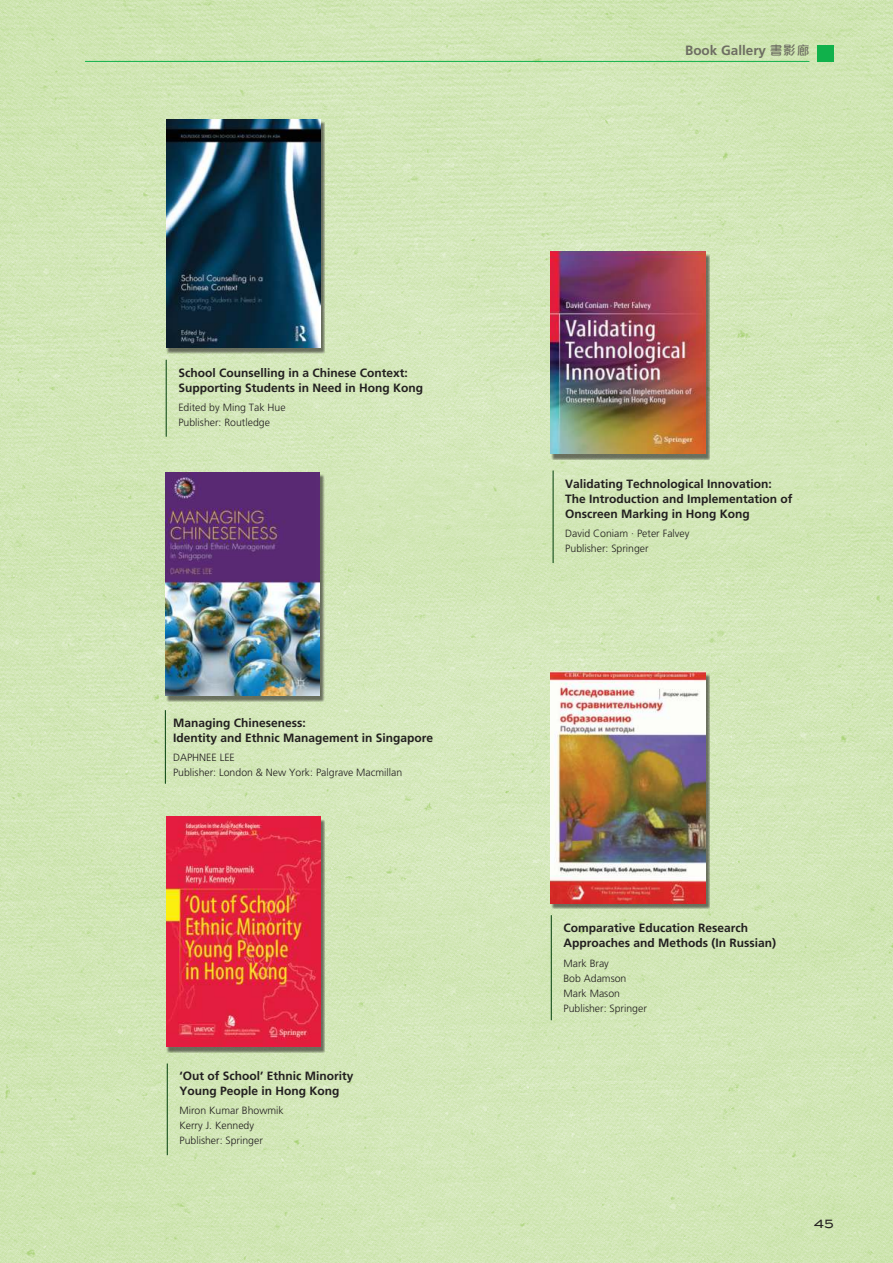
<style>
.page{position:relative;width:893px;height:1263px;background:#fff}
.page>*{position:absolute;margin:0;border:0;box-sizing:border-box;transform-origin:0 0}
.t1{font:15px "Sweet Sans Pro";color:#221f1f}
.t2{font:700 13.5px "Frutiger";color:#6d6d62}
.t3{font:700 12px/15px "Frutiger";color:#221f1f}
.t4{font:300 10.5px/15px "Frutiger";color:#221f1f}
.s1{font-family:"M Elle HK";font-weight:500;font-size:12.75px}
</style>
<div class="page">
<img style="left:0;top:0;width:893px;height:1263px">
<div style="left:167px;top:121px;width:158px;height:232px;background:#221f1f;opacity:.6"></div>
<img style="left:166px;top:119px;width:155px;height:228px">
<hr style="left:166px;top:360px;width:1px;height:77px;background:#003e0a">
<div style="left:166px;top:474px;width:158px;height:228px;background:#221f1f;opacity:.6"></div>
<img style="left:165px;top:472px;width:155px;height:223px">
<hr style="left:165px;top:710px;width:1px;height:74px;background:#003e0a">
<div style="left:551px;top:254px;width:159px;height:206px;background:#221f1f;opacity:.6"></div>
<img style="left:551px;top:252px;width:154px;height:202px">
<hr style="left:553px;top:470px;width:1px;height:93px;background:#003e0a">
<div style="left:817px;top:46px;width:16px;height:16px;background:#10b14b"></div>
<hr style="left:85px;top:61px;width:724px;height:1px;background:#10b14b">
<div style="left:167px;top:819px;width:158px;height:234px;background:#221f1f;opacity:.6"></div>
<img style="left:166px;top:817px;width:155px;height:230px">
<hr style="left:167px;top:1063px;width:1px;height:92px;background:#003e0a">
<hr style="left:551px;top:915px;width:1px;height:105px;background:#003e0a">
<div style="left:551px;top:674px;width:159px;height:235px;background:#221f1f;opacity:.6"></div>
<img style="left:551px;top:672px;width:154px;height:231px">
<p class="t3" style="left:178px;top:366px;width:246px">School Counselling in a Chinese Context:<br>Supporting Students in Need in Hong Kong</p>
<p class="t4" style="left:178px;top:401px;width:109px">Edited by Ming Tak Hue<br>Publisher: Routledge</p>
<p class="t3" style="left:173px;top:716px;width:262px">Managing Chineseness:<br>Identity and Ethnic Management in Singapore</p>
<p class="t4" style="left:173px;top:751px;width:231px">DAPHNEE LEE<br>Publisher: London &amp; New York: Palgrave Macmillan</p>
<p class="t3" style="left:179px;top:1069px;width:176px">‘Out of School’ Ethnic Minority<br>Young People in Hong Kong</p>
<p class="t4" style="left:179px;top:1103px;width:106px">Miron Kumar Bhowmik<br>Kerry J. Kennedy<br>Publisher: Springer</p>
<p class="t2" style="left:685px;top:45px;width:126px">Book Gallery <span class="s1">書影廊</span></p>
<p class="t3" style="left:565px;top:477px;width:229px">Validating Technological Innovation:<br>The Introduction and Implementation of<br>Onscreen Marking in Hong Kong</p>
<p class="t4" style="left:565px;top:527px;width:126px">David Coniam · Peter Falvey<br>Publisher: Springer</p>
<p class="t3" style="left:563px;top:922px;width:214px">Comparative Education Research<br>Approaches and Methods (In Russian)</p>
<p class="t4" style="left:563px;top:956px;width:85px">Mark Bray<br>Bob Adamson<br>Mark Mason<br>Publisher: Springer</p>
<p class="t1" style="left:814px;top:1214px;width:22px">45</p>
</div>
